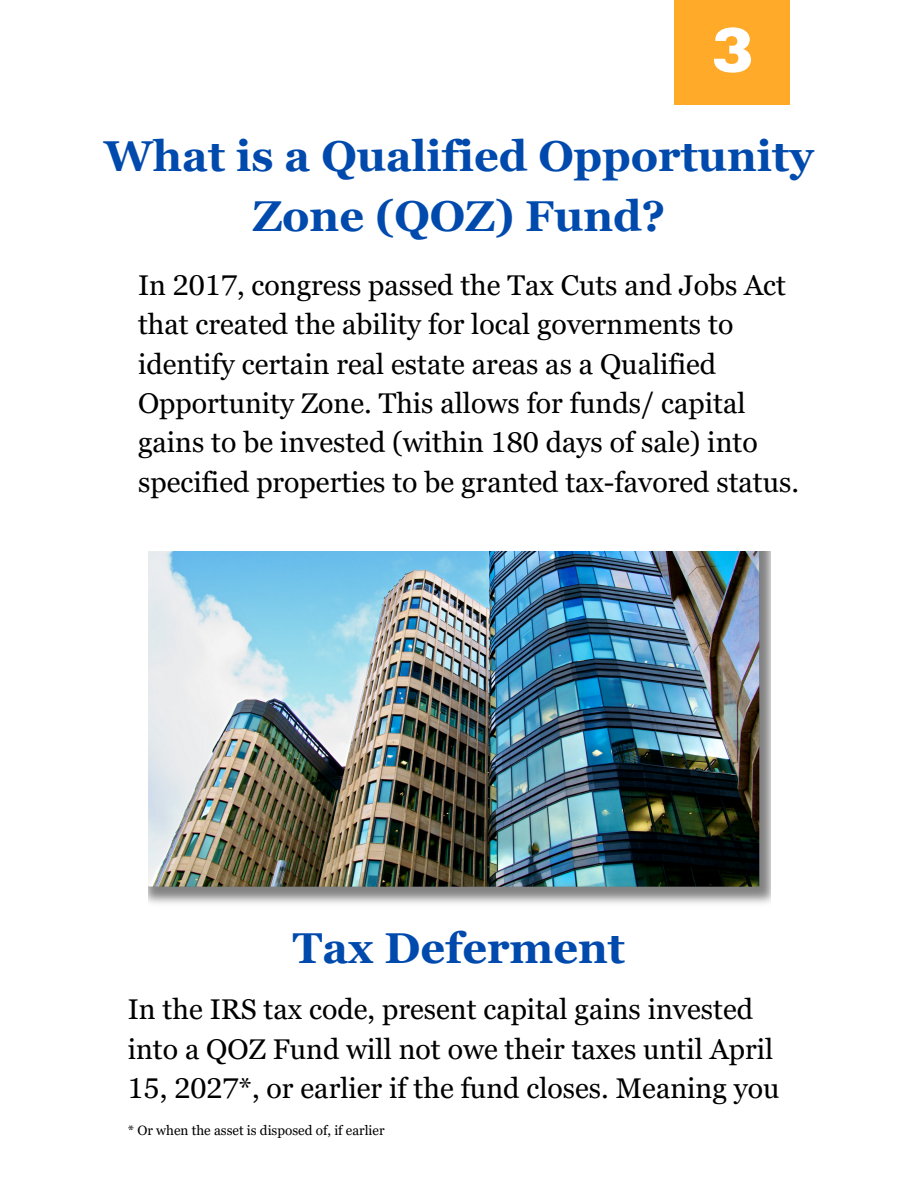
<style>
.page{position:relative;width:918px;height:1188px;background:#fff}
.page>*{position:absolute;margin:0;border:0;box-sizing:border-box;transform-origin:0 0}
.t1{font:900 63.6px "Archivo";color:#fff}
.t2{font:700 43.2px/60.4px "Georgia Pro";color:#004aad;text-align:center}
.t3{font:28.5px/39.3px "Georgia Pro";color:#000}
.t4{font:13.5px "Georgia Pro";color:#000}
</style>
<div class="page">
<div style="left:675px;top:0;width:115px;height:104px;background:#ffaa28"></div>
<img style="left:148px;top:551px;width:622px;height:353px">
<p class="t1" style="left:711px;top:16px;width:44px">3</p>
<p class="t2" style="left:104px;top:126px;width:711px">What is a Qualified Opportunity<br>Zone (QOZ) Fund?</p>
<p class="t3" style="left:138px;top:265px;width:663px">In 2017, congress passed the Tax Cuts and Jobs Act that created the ability for local governments to identify certain real estate areas as a Qualified Opportunity Zone. This allows for funds/ capital gains to be invested (within 180 days of sale) into specified properties to be granted tax-favored status.</p>
<p class="t2" style="left:293px;top:918px;width:334px">Tax Deferment</p>
<p class="t3" style="left:128px;top:990px;width:653px">In the IRS tax code, present capital gains invested into a QOZ Fund will not owe their taxes until April<br>15, 2027*, or earlier if the fund closes. Meaning you</p>
<p class="t4" style="left:128px;top:1123px;width:258px">* Or when the asset is disposed of, if earlier</p>
</div>
